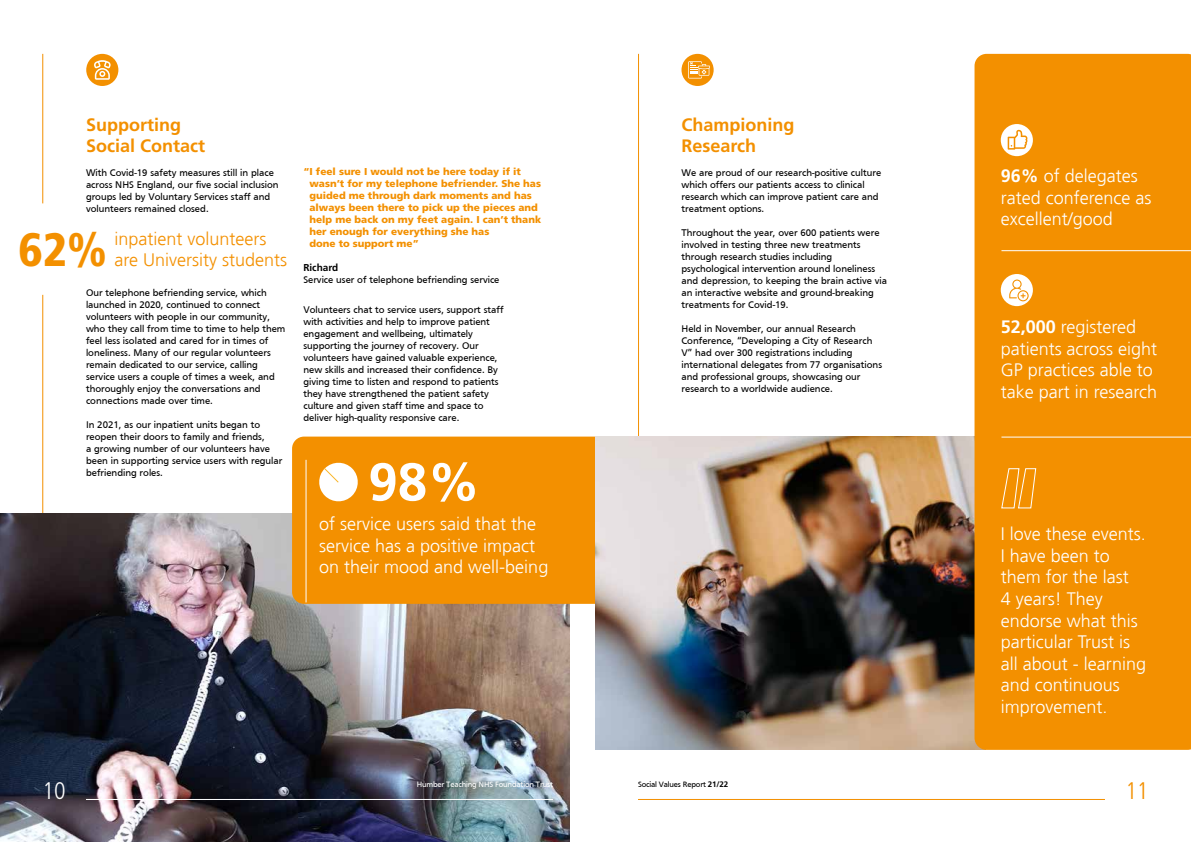
<style>
.page{position:relative;width:1191px;height:842px;background:#fff}
.page>*{position:absolute;margin:0;border:0;box-sizing:border-box;transform-origin:0 0}
.t1{font:700 53.1px "Frutiger LT Std";color:#fff}
.t2{font:900 condensed 46.8px "Frutiger LT Std";color:#f39000}
.t3{font:300 condensed 24px "Frutiger LT Std";color:#f39000}
.t4{font:300 condensed 24px "Frutiger LT Std";color:#fff}
.t5{font:300 18px/21.6px "Frutiger";color:#fff}
.t6{font:700 18px/21.6px "Frutiger LT Std";color:#f39000}
.t7{font:300 18px/21.6px "Frutiger";color:#f39000}
.t8{font:10px/12px "Frutiger Normal";color:#000}
.t9{font:900 10px/12px "Frutiger LT Std";color:#f39000}
.t10{font:700 10px "Frutiger LT Std";color:#000}
.t11{font:8px "Frutiger Normal";letter-spacing:-.02em;color:#fff}
.t12{font:8px "Frutiger Normal";letter-spacing:-.02em;color:#000}
.s1{font-family:"Frutiger LT Std";font-weight:700}
</style>
<div class="page">
<hr style="left:638px;top:799px;width:467px;height:1px;background:#f39000">
<hr style="left:638px;top:54px;width:1px;height:451px;background:#f39000">
<hr style="left:42px;top:295px;width:1px;height:303px;background:#f39000">
<img style="left:0;top:513px;width:570px;height:329px">
<div style="left:292px;top:437px;width:346px;height:167px;background:#f39000;border-radius:12px"></div>
<hr style="left:42px;top:54px;width:1px;height:149px;background:#f39000">
<hr style="left:305px;top:460px;width:1px;height:142px;background:#fff">
<svg style="left:319px;top:462px;width:39px;height:40px"></svg>
<hr style="left:86px;top:799px;width:467px;height:1px;background:#fff">
<div style="left:86px;top:54px;width:32px;height:32px;background:#f39000;border-radius:50%"></div>
<svg style="left:94px;top:60px;width:17px;height:20px"></svg>
<div style="left:681px;top:54px;width:32px;height:32px;background:#f39000;border-radius:50%"></div>
<svg style="left:688px;top:61px;width:21px;height:18px"></svg>
<img style="left:595px;top:437px;width:379px;height:313px">
<div style="left:974px;top:54px;width:217px;height:696px;background:#f39000"></div>
<hr style="left:1001px;top:437px;width:190px;height:1px;background:#fff">
<hr style="left:1001px;top:250px;width:190px;height:1px;background:#fff">
<svg style="left:1000px;top:468px;width:36px;height:41px"></svg>
<div style="left:1000px;top:124px;width:33px;height:32px;background:#fff;border-radius:50%"></div>
<svg style="left:1007px;top:130px;width:20px;height:20px"></svg>
<div style="left:1000px;top:274px;width:33px;height:32px;background:#fff;border-radius:50%"></div>
<svg style="left:1009px;top:279px;width:19px;height:22px"></svg>
<h3 class="t6" style="left:86px;top:114px;width:121px">Supporting<br>Social Contact</h3>
<p class="t8" style="left:86px;top:167px;width:194px">With Covid-19 safety measures still in place across NHS England, our five social inclusion groups led by Voluntary Services staff and volunteers remained closed.</p>
<h2 class="t2" style="left:18px;top:222px;width:90px">62%</h2>
<h3 class="t7" style="left:114px;top:228px;width:174px">inpatient volunteers are University students</h3>
<p class="t8" style="left:86px;top:287px;width:201px">Our telephone befriending service, which launched in 2020, continued to connect volunteers with people in our community, who they call from time to time to help them feel less isolated and cared for in times of loneliness. Many of our regular volunteers remain dedicated to our service, calling service users a couple of times a week, and thoroughly enjoy the conversations and connections made over time.</p>
<p class="t8" style="left:86px;top:419px;width:198px">In 2021, as our inpatient units began to reopen their doors to family and friends,<br>a growing number of our volunteers have been in supporting service users with regular befriending roles.</p>
<p class="t9" style="left:309px;top:166px;width:233px;text-indent:-6px">“I feel sure I would not be here today if it wasn’t for my telephone befriender. She has guided me through dark moments and has always been there to pick up the pieces and help me back on my feet again. I can’t thank her enough for everything she has<br>done to support me”</p>
<p class="t10" style="left:303px;top:262px;width:36px">Richard</p>
<p class="t8" style="left:303px;top:274px;width:198px">Service user of telephone befriending service</p>
<p class="t8" style="left:303px;top:304px;width:202px">Volunteers chat to service users, support staff with activities and help to improve patient engagement and wellbeing, ultimately supporting the journey of recovery. Our volunteers have gained valuable experience, new skills and increased their confidence. By giving time to listen and respond to patients they have strengthened the patient safety culture and given staff time and space to deliver high-quality responsive care.</p>
<h1 class="t1" style="left:368px;top:451px;width:114px">98%</h1>
<h3 class="t5" style="left:319px;top:513px;width:231px">of service users said that the service has a positive impact on their mood and well-being</h3>
<h3 class="t4" style="left:43px;top:777px;width:25px">10</h3>
<p class="t11" style="left:417px;top:780px;width:138px">Humber Teaching NHS Foundation Trust</p>
<h3 class="t6" style="left:681px;top:114px;width:115px">Championing<br>Research</h3>
<p class="t8" style="left:681px;top:167px;width:201px">We are proud of our research-positive culture which offers our patients access to clinical research which can improve patient care and treatment options.</p>
<p class="t8" style="left:681px;top:227px;width:207px">Throughout the year, over 600 patients were involved in testing three new treatments through research studies including psychological intervention around loneliness and depression, to keeping the brain active via an interactive website and ground-breaking treatments for Covid-19.</p>
<p class="t8" style="left:681px;top:323px;width:202px">Held in November, our annual Research Conference, “Developing a City of Research V” had over 300 registrations including international delegates from 77 organisations and professional groups, showcasing our research to a worldwide audience.</p>
<p class="t12" style="left:638px;top:780px;width:92px">Social Values Report <span class="s1">21/22</span></p>
<h3 class="t5" style="left:1000px;top:165px;width:152px"><span class="s1">96%</span> of delegates rated conference as excellent/good</h3>
<h3 class="t5" style="left:1000px;top:316px;width:158px"><span class="s1">52,000</span> registered patients across eight<br>GP practices able to take part in research</h3>
<h3 class="t5" style="left:1000px;top:523px;width:147px">I love these events.<br>I have been to them for the last<br>4 years! They endorse what this particular Trust is all about - learning and continuous improvement.</h3>
<h3 class="t3" style="left:1125px;top:777px;width:25px">11</h3>
</div>
